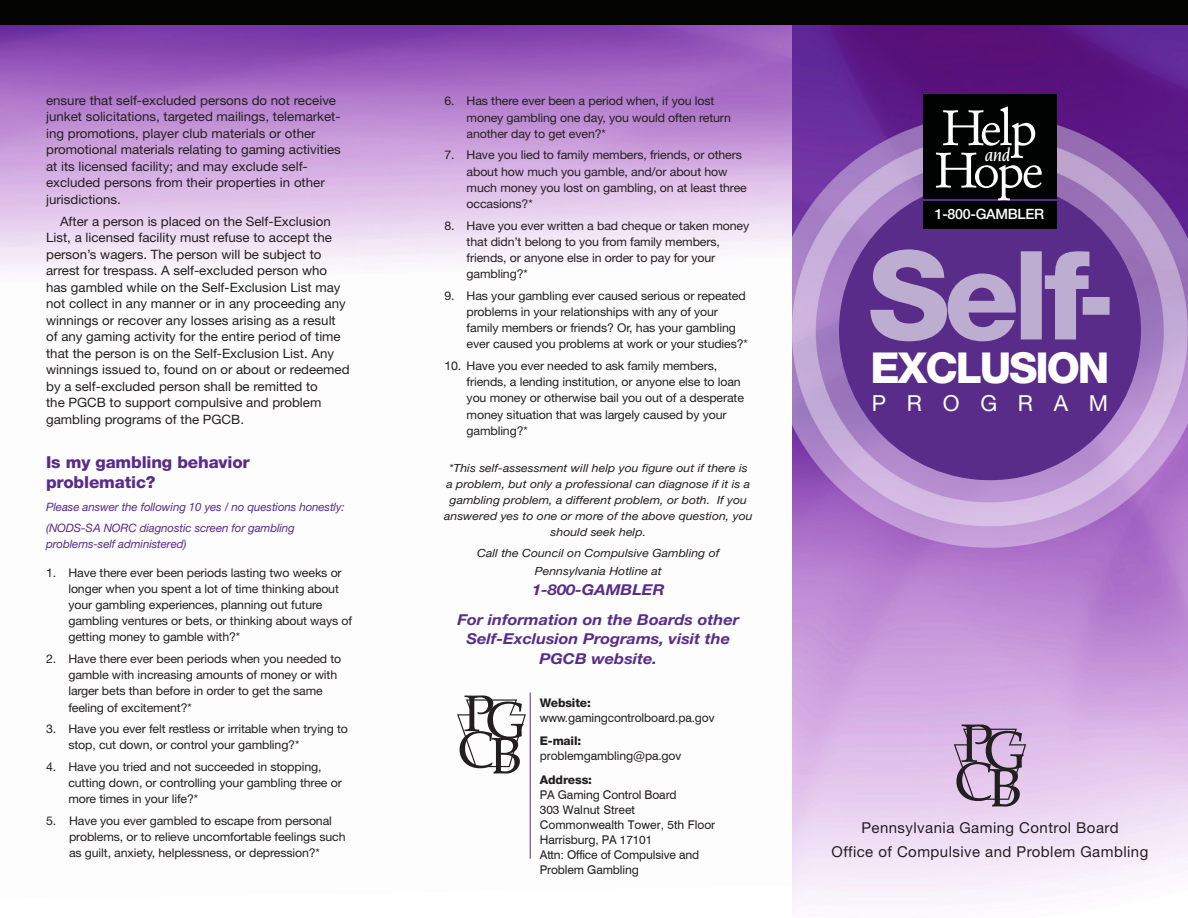
<style>
.page{position:relative;width:1188px;height:918px;background:#fff}
.page>*{position:absolute;margin:0;border:0;box-sizing:border-box;transform-origin:0 0}
.t1{font:49.95px/42.5px "Garamond Antiqua";letter-spacing:-.05em;color:#fff}
.Header_Text{font:800 42.75px "Helvetica Neue";letter-spacing:-.05em;color:#fff}
.Header_Text-2{font:22.05px "Helvetica Neue";letter-spacing:.94em;color:#fff}
.t2{font:18.45px "Novarese Medium Italic DTC";color:#fff}
.Header_Text-3{font:800 16.5px/19.8px "Helvetica Neue";letter-spacing:-.01em;color:#5a2c89}
.Body_Text{font:italic 700 15px/19.5px "Helvetica Neue";color:#5a2c89;text-align:center;scale:1.09 1}
.Header_Text-4{font:15px "Helvetica Neue";letter-spacing:.03em;color:#231f20}
.t3{font:500 14.25px "Helvetica Neue";letter-spacing:-.02em;color:#fff}
.Header_Text-5{font:12.9px/16.5px "Helvetica Neue";color:#231f20}
.body{font:12.9px/16.5px "Helvetica Neue";color:#231f20}
.Numbered_Text{font:12px/16.2px "Helvetica Neue";letter-spacing:-.01em;color:#231f20}
.Header_Text-6{font:12px/15px "Swiss 721 BT";letter-spacing:-.01em;color:#231f20}
.Header_Text-7{font:italic 11.55px/16.5px "Helvetica Neue";letter-spacing:-.01em;color:#5a2c89}
.Body_Text-2{font:italic 11.25px/15.9px "Helvetica Neue";color:#231f20;text-align:center;scale:1.09 1}
.s1{font-family:"Helvetica Neue";font-weight:800}
</style>
<div class="page">
<img style="left:0;top:25px;width:792px;height:834px">
<img style="left:792px;top:25px;width:396px;height:886px">
<div style="left:0;top:0;width:1188px;height:25px;background:#040503"></div>
<div style="left:839px;top:181px;width:302px;height:299px;background:#5a2c89;border-radius:50%"></div>
<div style="left:923px;top:94px;width:134px;height:104px;background:#010202"></div>
<div style="left:923px;top:201px;width:134px;height:28px;background:#010202"></div>
<svg style="left:870px;top:249px;width:240px;height:92px"></svg>
<svg style="left:954px;top:724px;width:72px;height:83px;background:#a892ae"></svg>
<svg style="left:457px;top:695px;width:69px;height:79px"></svg>
<hr style="left:530px;top:692px;width:1px;height:167px;background:#5a2c89">
<p class="body" style="left:46px;top:92px;width:296px">ensure that self-excluded persons do not receive junket solicitations, targeted mailings, telemarket&shy;ing promotions, player club materials or other promotional materials relating to gaming activities at its licensed facility; and may exclude self&shy;excluded persons from their properties in other jurisdictions.</p>
<p class="Header_Text-5" style="left:46px;top:213px;width:305px;text-indent:14px">After a person is placed on the Self-Exclusion List, a licensed facility must refuse to accept the person’s wagers. The person will be subject to arrest for trespass. A self-excluded person who has gambled while on the Self-Exclusion List may not collect in any manner or in any proceeding any winnings or recover any losses arising as a result of any gaming activity for the entire period of time that the person is on the Self-Exclusion List. Any winnings issued to, found on or about or redeemed by a self-excluded person shall be remitted to<br>the PGCB to support compulsive and problem gambling programs of the PGCB.</p>
<p class="Header_Text-3" style="left:46px;top:452px;width:205px">Is my gambling behavior problematic?</p>
<p class="Header_Text-7" style="left:46px;top:498px;width:300px">Please answer the following 10 yes / no questions honestly:</p>
<p class="Header_Text-7" style="left:46px;top:519px;width:250px">(NODS-SA NORC diagnostic screen for gambling problems-self administered)</p>
<p class="Numbered_Text" style="left:68px;top:564px;width:285px;text-indent:-22px">1. Have there ever been periods lasting two weeks or longer when you spent a lot of time thinking about your gambling experiences, planning out future gambling ventures or bets, or thinking about ways of getting money to gamble with?*</p>
<p class="Numbered_Text" style="left:68px;top:651px;width:274px;text-indent:-22px">2. Have there ever been periods when you needed to gamble with increasing amounts of money or with larger bets than before in order to get the same feeling of excitement?*</p>
<p class="Numbered_Text" style="left:68px;top:721px;width:281px;text-indent:-22px">3. Have you ever felt restless or irritable when trying to stop, cut down, or control your gambling?*</p>
<p class="Numbered_Text" style="left:68px;top:759px;width:275px;text-indent:-22px">4. Have you tried and not succeeded in stopping, cutting down, or controlling your gambling three or more times in your life?*</p>
<p class="Numbered_Text" style="left:69px;top:813px;width:278px;text-indent:-23px">5. Have you ever gambled to escape from personal problems, or to relieve uncomfortable feelings such as guilt, anxiety, helplessness, or depression?*</p>
<p class="Numbered_Text" style="left:467px;top:93px;width:266px;text-indent:-22px">6. Has there ever been a period when, if you lost money gambling one day, you would often return another day to get even?*</p>
<p class="Numbered_Text" style="left:467px;top:147px;width:282px;text-indent:-22px">7. Have you lied to family members, friends, or others about how much you gamble, and/or about how much money you lost on gambling, on at least three occasions?*</p>
<p class="Numbered_Text" style="left:467px;top:217px;width:284px;text-indent:-22px">8. Have you ever written a bad cheque or taken money that didn’t belong to you from family members, friends, or anyone else in order to pay for your gambling?*</p>
<p class="Numbered_Text" style="left:467px;top:287px;width:283px;text-indent:-22px">9. Has your gambling ever caused serious or repeated problems in your relationships with any of your family members or friends? Or, has your gambling ever caused you problems at work or your studies?*</p>
<p class="Numbered_Text" style="left:467px;top:357px;width:279px;text-indent:-22px">10. Have you ever needed to ask family members, friends, a lending institution, or anyone else to loan you money or otherwise bail you out of a desperate money situation that was largely caused by your gambling?*</p>
<p class="Body_Text-2" style="left:444px;top:460px;width:284px">*This self-assessment will help you figure out if there is<br>a problem, but only a professional can diagnose if it is a gambling problem, a different problem, or both. If you answered yes to one or more of the above question, you should seek help.</p>
<p class="Body_Text-2" style="left:477px;top:544px;width:224px;line-height:17.4px">Call the Council on Compulsive Gambling of<br>Pennsylvania Hotline at</p>
<p class="Body_Text" style="left:532px;top:580px;width:123px">1-800-GAMBLER</p>
<p class="Body_Text" style="left:457px;top:609px;width:260px">For information on the Boards other<br>Self-Exclusion Programs, visit the<br>PGCB website.</p>
<p class="Header_Text-6" style="left:540px;top:695px;width:176px"><span class="s1">Website: </span>www.gamingcontrolboard.pa.gov</p>
<p class="Header_Text-6" style="left:540px;top:733px;width:143px"><span class="s1">E-mail: </span>problemgambling@pa.gov</p>
<p class="Header_Text-6" style="left:540px;top:772px;width:177px"><span class="s1">Address:<br></span>PA Gaming Control Board<br>303 Walnut Street<br>Commonwealth Tower, 5th Floor<br>Harrisburg, PA 17101<br>Attn: Office of Compulsive and<br>Problem Gambling</p>
<p class="t1" style="left:935px;top:106px;width:110px">Help<br>Hope</p>
<p class="t2" style="left:985px;top:145px;width:27px">and</p>
<p class="t3" style="left:935px;top:206px;width:111px">1-800-GAMBLER</p>
<p class="Header_Text" style="left:870px;top:343px;width:241px">EXCLUSION</p>
<p class="Header_Text-2" style="left:872px;top:390px;width:238px">PROGRAM</p>
<p class="Header_Text-4" style="left:861px;top:819px;width:259px">Pennsylvania Gaming Control Board</p>
<p class="Header_Text-4" style="left:832px;top:843px;width:318px">Office of Compulsive and Problem Gambling</p>
</div>
